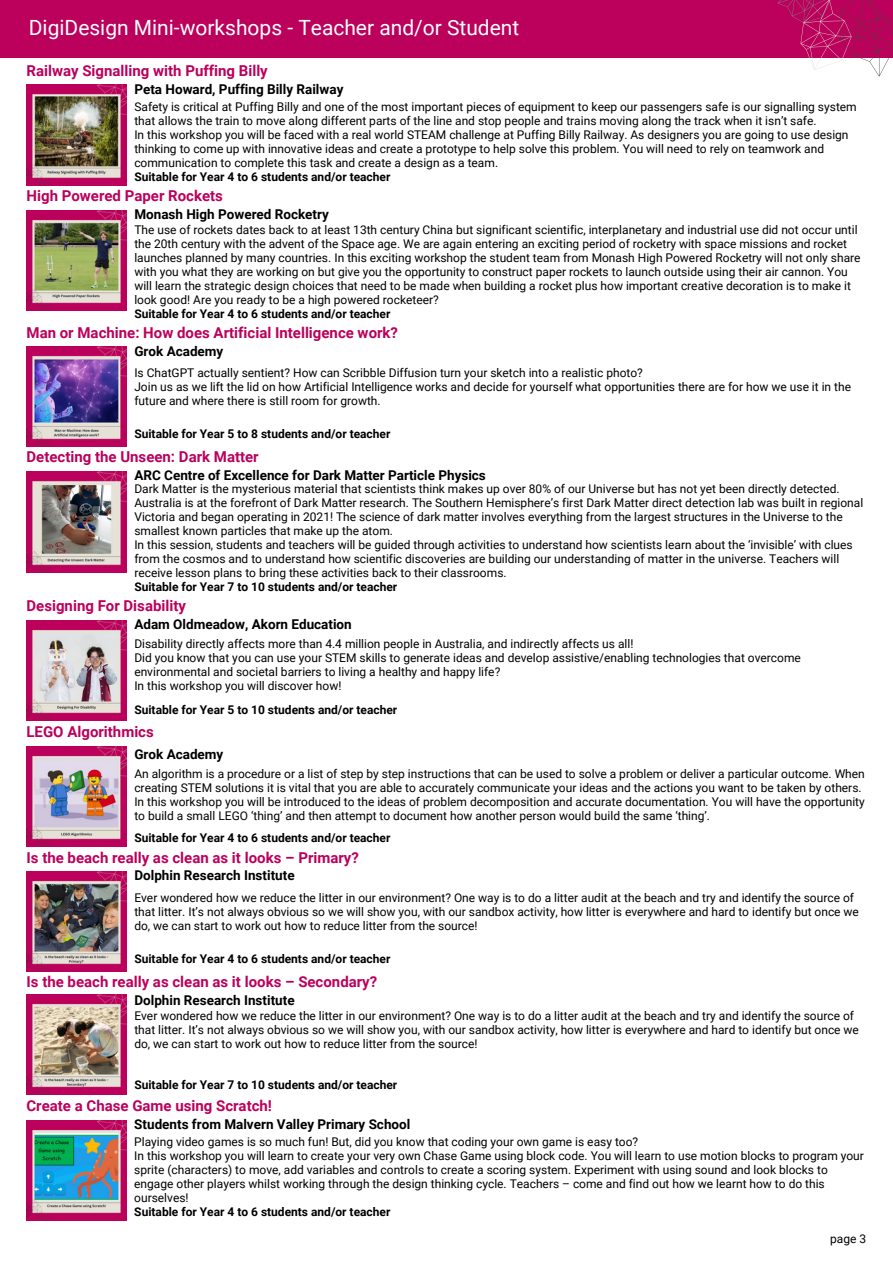
<style>
.page{position:relative;width:893px;height:1264px;background:#fff}
.page>*{position:absolute;margin:0;border:0;box-sizing:border-box;transform-origin:0 0}
.t1{font:21px "Roboto";color:#fff}
.t2{font:700 15px "Roboto";color:#bb015c}
.t3{font:700 13.5px "Roboto";color:#000}
.t4{font:12px/14px "Roboto";color:#000}
.t5{font:700 12px "Roboto";color:#000}
</style>
<div class="page">
<img style="left:27px;top:746px;width:100px;height:100px">
<div style="left:0;top:0;width:892px;height:58px;background:#bb015c"></div>
<svg style="left:777px;top:0;width:115px;height:77px"></svg>
<img style="left:27px;top:85px;width:100px;height:100px">
<img style="left:27px;top:346px;width:100px;height:100px">
<img style="left:27px;top:472px;width:100px;height:100px">
<img style="left:27px;top:620px;width:100px;height:100px">
<img style="left:27px;top:994px;width:100px;height:100px">
<img style="left:27px;top:871px;width:100px;height:100px">
<img style="left:27px;top:211px;width:100px;height:100px">
<img style="left:26px;top:1120px;width:100px;height:100px">
<p class="t1" style="left:29px;top:15px;width:492px">DigiDesign Mini-workshops - Teacher and/or Student</p>
<p class="t2" style="left:27px;top:62px;width:243px">Railway Signalling with Puffing Billy</p>
<p class="t3" style="left:134px;top:81px;width:210px">Peta Howard, Puffing Billy Railway</p>
<p class="t4" style="left:134px;top:100px;width:723px">Safety is critical at Puffing Billy and one of the most important pieces of equipment to keep our passengers safe is our signalling system that allows the train to move along different parts of the line and stop people and trains moving along the track when it isn’t safe.</p>
<p class="t4" style="left:134px;top:128px;width:715px">In this workshop you will be faced with a real world STEAM challenge at Puffing Billy Railway. As designers you are going to use design thinking to come up with innovative ideas and create a prototype to help solve this problem. You will need to rely on teamwork and communication to complete this task and create a design as a team.</p>
<p class="t5" style="left:134px;top:170px;width:257px">Suitable for Year 4 to 6 students and/or teacher</p>
<p class="t2" style="left:27px;top:187px;width:198px">High Powered Paper Rockets</p>
<p class="t3" style="left:134px;top:207px;width:196px">Monash High Powered Rocketry</p>
<p class="t4" style="left:134px;top:223px;width:727px">The use of rockets dates back to at least 13th century China but significant scientific, interplanetary and industrial use did not occur until the 20th century with the advent of the Space age. We are again entering an exciting period of rocketry with space missions and rocket launches planned by many countries. In this exciting workshop the student team from Monash High Powered Rocketry will not only share with you what they are working on but give you the opportunity to construct paper rockets to launch outside using their air cannon. You will learn the strategic design choices that need to be made when building a rocket plus how important creative decoration is to make it look good! Are you ready to be a high powered rocketeer?</p>
<p class="t5" style="left:134px;top:306px;width:257px">Suitable for Year 4 to 6 students and/or teacher</p>
<p class="t2" style="left:27px;top:324px;width:373px">Man or Machine: How does Artificial Intelligence work?</p>
<p class="t3" style="left:134px;top:343px;width:90px">Grok Academy</p>
<p class="t4" style="left:134px;top:366px;width:510px">Is ChatGPT actually sentient? How can Scribble Diffusion turn your sketch into a realistic photo?</p>
<p class="t4" style="left:134px;top:380px;width:718px">Join us as we lift the lid on how Artificial Intelligence works and decide for yourself what opportunities there are for how we use it in the future and where there is still room for growth.</p>
<p class="t5" style="left:134px;top:426px;width:257px">Suitable for Year 5 to 8 students and/or teacher</p>
<p class="t2" style="left:27px;top:448px;width:234px">Detecting the Unseen: Dark Matter</p>
<p class="t3" style="left:134px;top:468px;width:353px">ARC Centre of Excellence for Dark Matter Particle Physics</p>
<p class="t4" style="left:134px;top:482px;width:730px">Dark Matter is the mysterious material that scientists think makes up over 80% of our Universe but has not yet been directly detected.<br>Australia is at the forefront of Dark Matter research. The Southern Hemisphere’s first Dark Matter direct detection lab was built in regional Victoria and began operating in 2021! The science of dark matter involves everything from the largest structures in the Universe to the smallest known particles that make up the atom.</p>
<p class="t4" style="left:134px;top:538px;width:719px">In this session, students and teachers will be guided through activities to understand how scientists learn about the ‘invisible’ with clues from the cosmos and to understand how scientific discoveries are building our understanding of matter in the universe. Teachers will receive lesson plans to bring these activities back to their classrooms.</p>
<p class="t5" style="left:134px;top:580px;width:264px">Suitable for Year 7 to 10 students and/or teacher</p>
<p class="t2" style="left:27px;top:597px;width:161px">Designing For Disability</p>
<p class="t3" style="left:134px;top:616px;width:219px">Adam Oldmeadow, Akorn Education</p>
<p class="t4" style="left:134px;top:637px;width:500px">Disability directly affects more than 4.4 million people in Australia, and indirectly affects us all!</p>
<p class="t4" style="left:134px;top:651px;width:668px">Did you know that you can use your STEM skills to generate ideas and develop assistive/enabling technologies that overcome environmental and societal barriers to living a healthy and happy life?</p>
<p class="t4" style="left:134px;top:679px;width:208px">In this workshop you will discover how!</p>
<p class="t5" style="left:134px;top:703px;width:264px">Suitable for Year 5 to 10 students and/or teacher</p>
<p class="t2" style="left:27px;top:723px;width:129px">LEGO Algorithmics</p>
<p class="t3" style="left:134px;top:746px;width:90px">Grok Academy</p>
<p class="t4" style="left:134px;top:767px;width:732px">An algorithm is a procedure or a list of step by step instructions that can be used to solve a problem or deliver a particular outcome. When creating STEM solutions it is vital that you are able to accurately communicate your ideas and the actions you want to be taken by others.</p>
<p class="t4" style="left:134px;top:795px;width:732px">In this workshop you will be introduced to the ideas of problem decomposition and accurate documentation. You will have the opportunity to build a small LEGO ‘thing’ and then attempt to document how another person would build the same ‘thing’.</p>
<p class="t5" style="left:134px;top:831px;width:257px">Suitable for Year 4 to 6 students and/or teacher</p>
<p class="t2" style="left:27px;top:848px;width:334px">Is the beach really as clean as it looks – Primary?</p>
<p class="t3" style="left:134px;top:867px;width:162px">Dolphin Research Institute</p>
<p class="t4" style="left:134px;top:890px;width:726px">Ever wondered how we reduce the litter in our environment? One way is to do a litter audit at the beach and try and identify the source of that litter. It’s not always obvious so we will show you, with our sandbox activity, how litter is everywhere and hard to identify but once we do, we can start to work out how to reduce litter from the source!</p>
<p class="t5" style="left:134px;top:951px;width:257px">Suitable for Year 4 to 6 students and/or teacher</p>
<p class="t2" style="left:27px;top:973px;width:352px">Is the beach really as clean as it looks – Secondary?</p>
<p class="t3" style="left:134px;top:992px;width:162px">Dolphin Research Institute</p>
<p class="t4" style="left:134px;top:1008px;width:726px">Ever wondered how we reduce the litter in our environment? One way is to do a litter audit at the beach and try and identify the source of that litter. It’s not always obvious so we will show you, with our sandbox activity, how litter is everywhere and hard to identify but once we do, we can start to work out how to reduce litter from the source!</p>
<p class="t5" style="left:134px;top:1078px;width:264px">Suitable for Year 7 to 10 students and/or teacher</p>
<p class="t2" style="left:26px;top:1096px;width:247px">Create a Chase Game using Scratch!</p>
<p class="t3" style="left:134px;top:1115px;width:277px">Students from Malvern Valley Primary School</p>
<p class="t4" style="left:134px;top:1134px;width:505px">Playing video games is so much fun! But, did you know that coding your own game is easy too?</p>
<p class="t4" style="left:134px;top:1148px;width:731px">In this workshop you will learn to create your very own Chase Game using block code. You will learn to use motion blocks to program your sprite (characters) to move, add variables and controls to create a scoring system. Experiment with using sound and look blocks to engage other players whilst working through the design thinking cycle. Teachers – come and find out how we learnt how to do this ourselves!</p>
<p class="t5" style="left:134px;top:1204px;width:257px">Suitable for Year 4 to 6 students and/or teacher</p>
<p class="t4" style="left:830px;top:1231px;width:37px">page 3</p>
</div>
